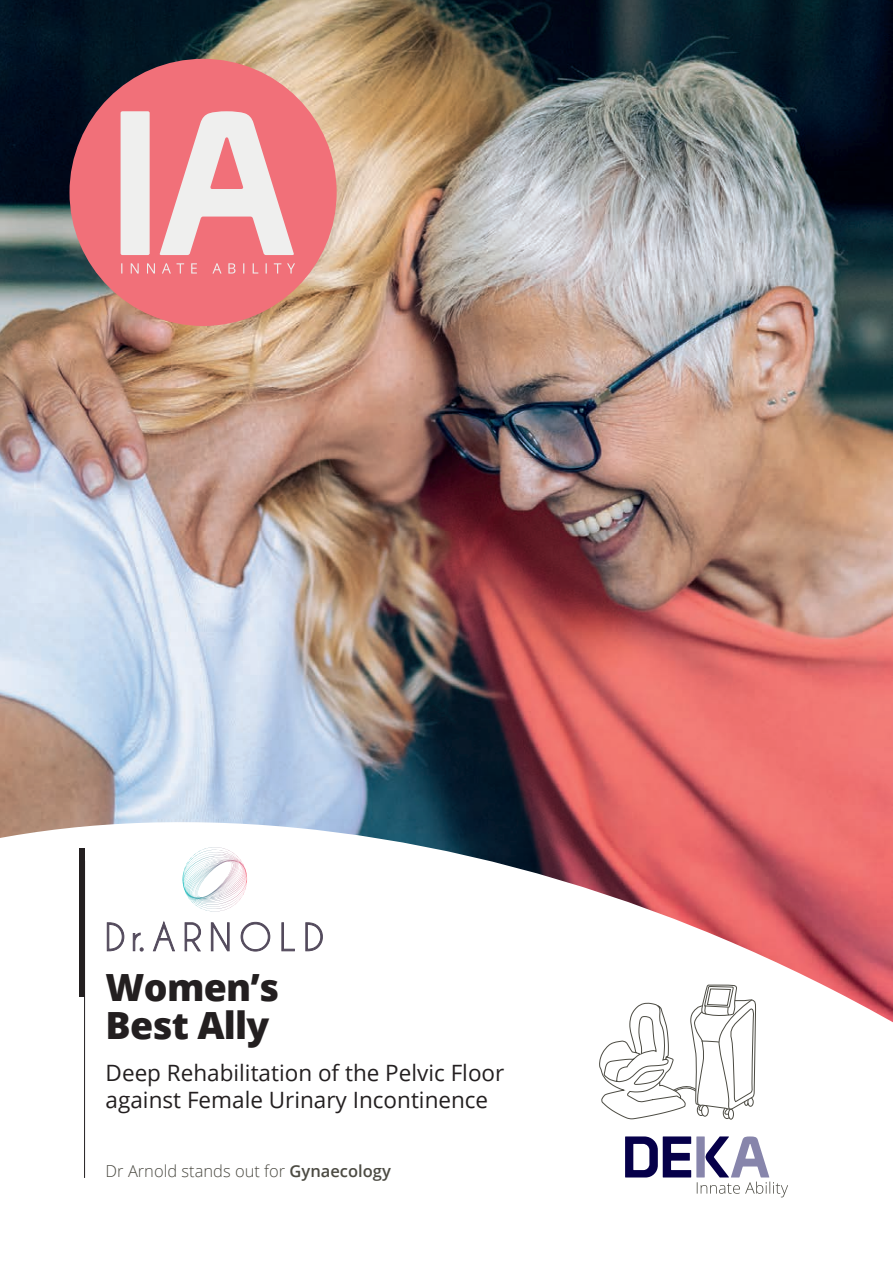
<style>
.page{position:relative;width:893px;height:1263px;background:#fff}
.page>*{position:absolute;margin:0;border:0;box-sizing:border-box;transform-origin:0 0}
.t1{font:800 37.5px "Open Sans";letter-spacing:-.02em;color:#231f20}
.t2{font:22.5px "Open Sans";color:#231f20}
.t3{font:300 16.5px "Open Sans";color:#4c4b43}
.s1{font-weight:600}
</style>
<div class="page">
<img style="left:0;top:0;width:893px;height:743px">
<svg style="left:0;top:743px;width:893px;height:455px"></svg>
<div style="left:696px;top:1136px;width:9px;height:41px;background:#b7b6cd"></div>
<svg style="left:625px;top:1136px;width:66px;height:41px"></svg>
<svg style="left:697px;top:1136px;width:91px;height:61px"></svg>
<hr style="left:84px;top:860px;width:1px;height:318px;background:#231f20">
<div style="left:79px;top:848px;width:6px;height:148px;background:#231f20"></div>
<svg style="left:70px;top:59px;width:267px;height:267px;background:#dc8d8e"></svg>
<svg style="left:599px;top:985px;width:157px;height:145px"></svg>
<svg style="left:183px;top:847px;width:64px;height:64px"></svg>
<svg style="left:152px;top:919px;width:24px;height:32px"></svg>
<svg style="left:184px;top:922px;width:18px;height:29px"></svg>
<svg style="left:210px;top:922px;width:20px;height:29px"></svg>
<svg style="left:240px;top:921px;width:31px;height:30px"></svg>
<svg style="left:281px;top:922px;width:14px;height:29px"></svg>
<svg style="left:305px;top:922px;width:18px;height:29px"></svg>
<svg style="left:107px;top:922px;width:37px;height:29px"></svg>
<p class="t1" style="left:106px;top:959px;width:175px">Women’s</p>
<p class="t1" style="left:106px;top:996px;width:165px">Best Ally</p>
<p class="t2" style="left:106px;top:1058px;width:400px">Deep Rehabilitation of the Pelvic Floor</p>
<p class="t2" style="left:106px;top:1085px;width:384px">against Female Urinary Incontinence</p>
<p class="t3" style="left:106px;top:1159px;width:287px">Dr Arnold stands out for <span class="s1">Gynaecology</span></p>
</div>
